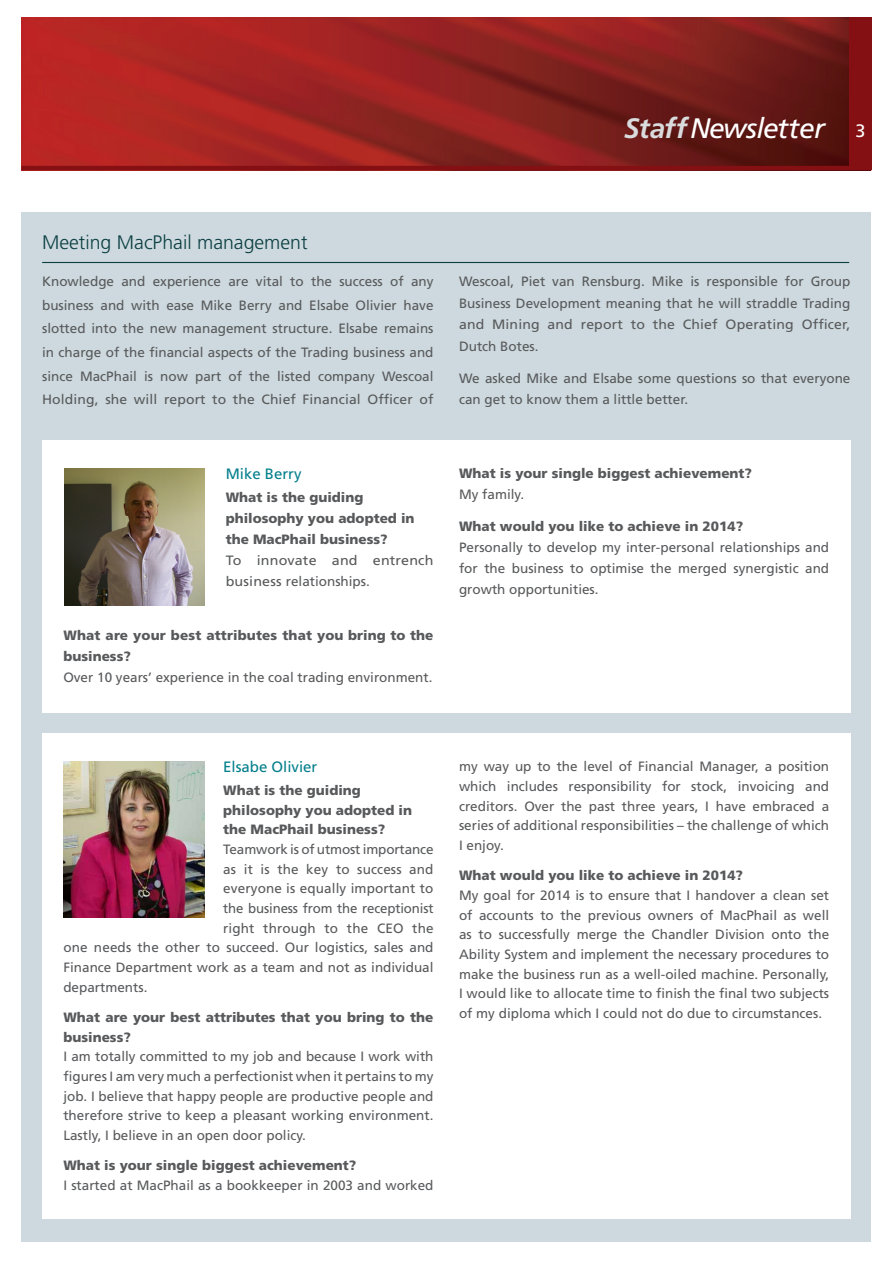
<style>
.page{position:relative;width:893px;height:1263px;background:#fff}
.page>*{position:absolute;margin:0;border:0;box-sizing:border-box;transform-origin:0 0}
.t1{font:italic 28.2px "Frutiger";letter-spacing:-.02em;color:#fff}
.t2{font:300 19.5px "Frutiger";color:#0b3f42}
.t3{font:15px "Frutiger";color:#047f8c}
.t4{font:13.5px/19.6px "Frutiger";color:#58595b;text-align:justify}
.t5{font:900 13.5px/21px "Frutiger";color:#58595b}
.t6{font:13.5px/21px "Frutiger";color:#58595b;scale:1.06 1}
.s1{font-weight:700;color:#d9dbdc}
.s2{font-style:normal;font-size:18px}
</style>
<div class="page">
<div style="left:22px;top:213px;width:849px;height:1029px;background:#cdd9de"></div>
<img style="left:21px;top:17px;width:828px;height:149px">
<div style="left:849px;top:17px;width:23px;height:153px;background:#851013"></div>
<hr style="left:21px;top:166px;width:851px;height:4px;background:#851013">
<hr style="left:42px;top:262px;width:807px;height:1px;background:#0b3f42">
<div style="left:42px;top:440px;width:808px;height:272px;background:#fff"></div>
<img style="left:64px;top:468px;width:140px;height:138px">
<div style="left:42px;top:733px;width:808px;height:486px;background:#fff"></div>
<img style="left:64px;top:761px;width:140px;height:156px">
<h2 class="t2" style="left:42px;top:235px;width:267px">Meeting MacPhail management</h2>
<h1 class="t1" style="left:624px;top:117px;width:243px"><span class="s1">Staff</span>Newsletter <span class="s2">3</span></h1>
<p class="t4" style="left:42px;top:271px;width:393px;line-height:23.5px">Knowledge and experience are vital to the success of any business and with ease Mike Berry and Elsabe Olivier have slotted into the new management structure. Elsabe remains in charge of the financial aspects of the Trading business and since MacPhail is now part of the listed company Wescoal Holding, she will report to the Chief Financial Officer of</p>
<p class="t4" style="left:459px;top:272px;width:393px;line-height:21.5px">Wescoal, Piet van Rensburg. Mike is responsible for Group Business Development meaning that he will straddle Trading and Mining and report to the Chief Operating Officer, Dutch Botes.</p>
<p class="t4" style="left:459px;top:368px;width:393px;line-height:21.5px">We asked Mike and Elsabe some questions so that everyone can get to know them a little better.</p>
<p class="t3" style="left:226px;top:468px;width:77px">Mike Berry</p>
<p class="t5" style="left:226px;top:488px;width:190px">What is the guiding philosophy you adopted in the MacPhail business?</p>
<p class="t6" style="left:226px;top:551px;width:198px">To innovate and entrench business relationships.</p>
<p class="t5" style="left:63px;top:626px;width:372px">What are your best attributes that you bring to the business?</p>
<p class="t4" style="left:63px;top:669px;width:371px">Over 10 years’ experience in the coal trading environment.</p>
<p class="t5" style="left:459px;top:464px;width:295px">What is your single biggest achievement?</p>
<p class="t4" style="left:459px;top:486px;width:67px">My family.</p>
<p class="t5" style="left:459px;top:517px;width:286px">What would you like to achieve in 2014?</p>
<p class="t4" style="left:459px;top:538px;width:372px;line-height:21px">Personally to develop my inter-personal relationships and for the business to optimise the merged synergistic and growth opportunities.</p>
<p class="t3" style="left:223px;top:761px;width:96px">Elsabe Olivier</p>
<p class="t5" style="left:223px;top:782px;width:190px;line-height:19.6px">What is the guiding philosophy you adopted in the MacPhail business?</p>
<p class="t4" style="left:223px;top:840px;width:212px">Teamwork is of utmost importance</p>
<p class="t4" style="left:223px;top:860px;width:212px">as it is the key to success and</p>
<p class="t4" style="left:223px;top:880px;width:212px">everyone is equally important to</p>
<p class="t4" style="left:223px;top:899px;width:212px">the business from the receptionist</p>
<p class="t4" style="left:223px;top:919px;width:212px">right through to the CEO the</p>
<p class="t4" style="left:63px;top:939px;width:372px">one needs the other to succeed. Our logistics, sales and</p>
<p class="t4" style="left:63px;top:958px;width:372px">Finance Department work as a team and not as individual</p>
<p class="t4" style="left:63px;top:978px;width:86px">departments.</p>
<p class="t5" style="left:63px;top:1008px;width:372px;line-height:19.6px">What are your best attributes that you bring to the business?</p>
<p class="t4" style="left:63px;top:1048px;width:372px">I am totally committed to my job and because I work with figures I am very much a perfectionist when it pertains to my job. I believe that happy people are productive people and therefore strive to keep a pleasant working environment.<br>Lastly, I believe in an open door policy.</p>
<p class="t5" style="left:63px;top:1156px;width:295px">What is your single biggest achievement?</p>
<p class="t4" style="left:63px;top:1176px;width:372px">I started at MacPhail as a bookkeeper in 2003 and worked</p>
<p class="t4" style="left:459px;top:758px;width:372px">my way up to the level of Financial Manager, a position which includes responsibility for stock, invoicing and creditors. Over the past three years, I have embraced a series of additional responsibilities – the challenge of which I enjoy.</p>
<p class="t5" style="left:459px;top:866px;width:286px">What would you like to achieve in 2014?</p>
<p class="t4" style="left:459px;top:886px;width:372px">My goal for 2014 is to ensure that I handover a clean set of accounts to the previous owners of MacPhail as well as to successfully merge the Chandler Division onto the Ability System and implement the necessary procedures to make the business run as a well-oiled machine. Personally, I would like to allocate time to finish the final two subjects of my diploma which I could not do due to circumstances.</p>
</div>
